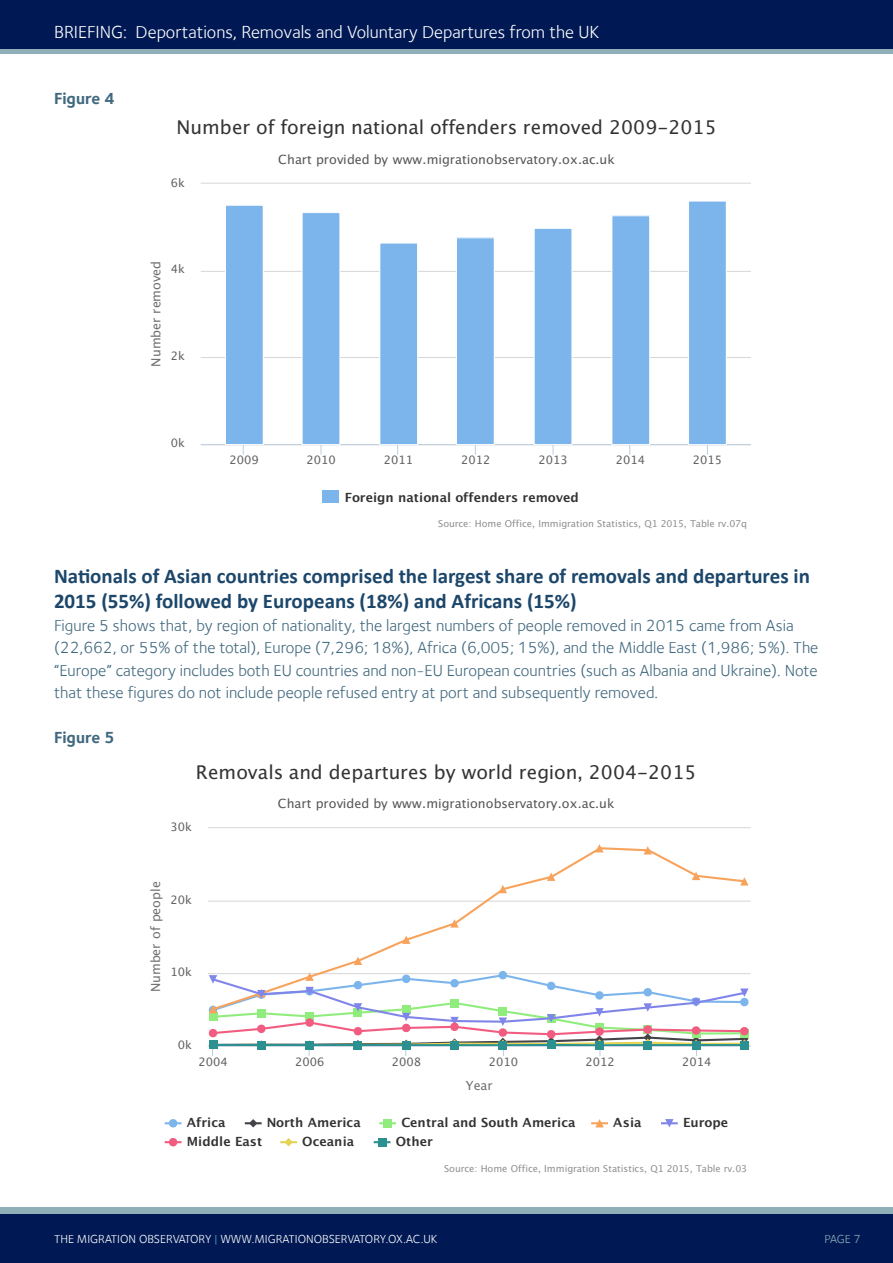
<style>
.page{position:relative;width:893px;height:1263px;background:#fff}
.page>*{position:absolute;margin:0;border:0;box-sizing:border-box;transform-origin:0 0}
.t1{font:700 21px/25.2px "Calibri";color:#1c476b}
.t2{font:18.9px "Lucida Grande";letter-spacing:.005em;color:#333}
.t3{font:18px "Foundry Sterling";color:#fff}
.Body{font:16.5px/22.5px "Foundry Sterling";color:#40687e}
.t4{font:700 16.5px "Foundry Sterling";color:#40687e}
.t5{font:700 12.6px "Lucida Grande";letter-spacing:.005em;color:#333}
.t6{font:12.6px "Lucida Grande";letter-spacing:.005em;color:#555}
.t7{font:12.6px "Lucida Grande";letter-spacing:-.005em;color:#707070}
.t8{font:12px "Foundry Sterling";color:#fff}
.t9{font:12px "Foundry Sterling";color:#90aeb8}
.t10{font:11.55px "Lucida Grande";letter-spacing:.005em;color:#606060}
.t11{font:9.45px "Lucida Grande";letter-spacing:-.01em;color:#909090}
.s1{color:#5c9baf}
</style>
<div class="page">
<div style="left:0;top:1213px;width:893px;height:50px;background:#001954"></div>
<div style="left:0;top:0;width:893px;height:50px;background:#001954"></div>
<hr style="left:0;top:50px;width:893px;height:4px;background:#90aeb8">
<div style="left:0;top:1207px;width:893px;height:6px;background:#90aeb8"></div>
<hr style="left:201px;top:357px;width:550px;height:1px;background:#d8d8d8">
<hr style="left:201px;top:271px;width:550px;height:1px;background:#d8d8d8">
<hr style="left:201px;top:183px;width:550px;height:1px;background:#d8d8d8">
<hr style="left:201px;top:444px;width:550px;height:1px;background:#c0d0e0">
<svg style="left:225px;top:205px;width:39px;height:250px;background:#89bced"></svg>
<svg style="left:302px;top:213px;width:38px;height:242px;background:#86baed"></svg>
<svg style="left:379px;top:243px;width:39px;height:212px;background:#8abced"></svg>
<svg style="left:456px;top:237px;width:39px;height:218px;background:#8abced"></svg>
<svg style="left:534px;top:228px;width:38px;height:227px;background:#87bbed"></svg>
<svg style="left:611px;top:215px;width:39px;height:240px;background:#89bced"></svg>
<svg style="left:688px;top:201px;width:39px;height:254px;background:#88bced"></svg>
<div style="left:323px;top:490px;width:16px;height:13px;background:#7cb5ec"></div>
<hr style="left:208px;top:973px;width:543px;height:1px;background:#d8d8d8">
<hr style="left:208px;top:901px;width:543px;height:1px;background:#d8d8d8">
<hr style="left:208px;top:827px;width:543px;height:1px;background:#d8d8d8">
<hr style="left:208px;top:1045px;width:543px;height:1px;background:#c0d0e0">
<svg style="left:210px;top:847px;width:538px;height:124px"></svg>
<svg style="left:740px;top:877px;width:9px;height:8px"></svg>
<svg style="left:692px;top:872px;width:8px;height:8px"></svg>
<svg style="left:644px;top:846px;width:8px;height:8px"></svg>
<svg style="left:595px;top:844px;width:9px;height:8px"></svg>
<svg style="left:547px;top:872px;width:8px;height:9px"></svg>
<svg style="left:499px;top:885px;width:8px;height:8px"></svg>
<svg style="left:450px;top:919px;width:9px;height:8px"></svg>
<svg style="left:402px;top:935px;width:8px;height:9px"></svg>
<svg style="left:354px;top:957px;width:8px;height:8px"></svg>
<svg style="left:207px;top:971px;width:543px;height:85px"></svg>
<div style="left:740px;top:1041px;width:9px;height:8px;background:#2b908f"></div>
<div style="left:692px;top:1041px;width:8px;height:8px;background:#2b908f"></div>
<div style="left:644px;top:1041px;width:8px;height:8px;background:#2b908f"></div>
<div style="left:595px;top:1041px;width:9px;height:8px;background:#2b908f"></div>
<div style="left:547px;top:1041px;width:8px;height:8px;background:#2b908f"></div>
<div style="left:499px;top:1041px;width:8px;height:8px;background:#2b908f"></div>
<div style="left:450px;top:1041px;width:9px;height:8px;background:#2b908f"></div>
<div style="left:402px;top:1041px;width:8px;height:8px;background:#2b908f"></div>
<div style="left:354px;top:1041px;width:8px;height:8px;background:#2b908f"></div>
<div style="left:305px;top:1041px;width:9px;height:8px;background:#2b908f"></div>
<div style="left:257px;top:1041px;width:9px;height:8px;background:#2b908f"></div>
<div style="left:209px;top:1041px;width:8px;height:8px;background:#2b908f"></div>
<svg style="left:165px;top:1119px;width:17px;height:8px"></svg>
<svg style="left:245px;top:1119px;width:17px;height:8px"></svg>
<svg style="left:379px;top:1122px;width:17px;height:2px"></svg>
<div style="left:383px;top:1119px;width:9px;height:8px;background:#90ed7d"></div>
<svg style="left:591px;top:1119px;width:17px;height:8px"></svg>
<svg style="left:661px;top:1119px;width:17px;height:8px"></svg>
<svg style="left:165px;top:1138px;width:17px;height:8px"></svg>
<svg style="left:280px;top:1138px;width:17px;height:8px"></svg>
<svg style="left:374px;top:1141px;width:16px;height:2px"></svg>
<div style="left:378px;top:1138px;width:8px;height:8px;background:#2b908f"></div>
<p class="t3" style="left:54px;top:21px;width:547px">BRIEFING: Deportations, Removals and Voluntary Departures from the UK</p>
<h2 class="t4" style="left:54px;top:89px;width:62px">Figure 4</h2>
<p class="t2" style="left:176px;top:120px;width:542px">Number of foreign national offenders removed 2009-2015</p>
<p class="t6" style="left:278px;top:154px;width:338px">Chart provided by www.migrationobservatory.ox.ac.uk</p>
<p class="t10" style="left:171px;top:178px;width:16px">6k</p>
<p class="t7" style="left:151px;top:367px;width:107px;rotate:-90deg">Number removed</p>
<p class="t10" style="left:171px;top:264px;width:16px">4k</p>
<p class="t10" style="left:171px;top:351px;width:16px">2k</p>
<p class="t10" style="left:171px;top:438px;width:16px">0k</p>
<p class="t10" style="left:229px;top:455px;width:31px">2009</p>
<p class="t10" style="left:307px;top:455px;width:31px">2010</p>
<p class="t10" style="left:384px;top:455px;width:31px">2011</p>
<p class="t10" style="left:461px;top:455px;width:31px">2012</p>
<p class="t10" style="left:538px;top:455px;width:31px">2013</p>
<p class="t10" style="left:616px;top:455px;width:31px">2014</p>
<p class="t10" style="left:693px;top:455px;width:31px">2015</p>
<p class="t5" style="left:345px;top:492px;width:236px">Foreign national offenders removed</p>
<p class="t11" style="left:438px;top:520px;width:310px">Source: Home Office, Immigration Statistics, Q1 2015, Table rv.07q</p>
<h1 class="t1" style="left:54px;top:563px;width:757px">Nationals of Asian countries comprised the largest share of removals and departures in<br>2015 (55%) followed by Europeans (18%) and Africans (15%)</h1>
<p class="Body" style="left:54px;top:614px;width:766px">Figure 5 shows that, by region of nationality, the largest numbers of people removed in 2015 came from Asia (22,662, or 55% of the total), Europe (7,296; 18%), Africa (6,005; 15%), and the Middle East (1,986; 5%). The “Europe” category includes both EU countries and non-EU European countries (such as Albania and Ukraine). Note that these figures do not include people refused entry at port and subsequently removed.</p>
<h2 class="t4" style="left:54px;top:728px;width:62px">Figure 5</h2>
<p class="t2" style="left:196px;top:764px;width:502px">Removals and departures by world region, 2004-2015</p>
<p class="t6" style="left:278px;top:798px;width:338px">Chart provided by www.migrationobservatory.ox.ac.uk</p>
<p class="t10" style="left:170px;top:822px;width:23px">30k</p>
<p class="t7" style="left:150px;top:992px;width:112px;rotate:-90deg">Number of people</p>
<p class="t10" style="left:170px;top:895px;width:23px">20k</p>
<p class="t10" style="left:170px;top:967px;width:23px">10k</p>
<p class="t10" style="left:178px;top:1040px;width:16px">0k</p>
<p class="t10" style="left:198px;top:1056px;width:31px">2004</p>
<p class="t10" style="left:295px;top:1056px;width:31px">2006</p>
<p class="t10" style="left:392px;top:1056px;width:31px">2008</p>
<p class="t10" style="left:489px;top:1056px;width:31px">2010</p>
<p class="t10" style="left:585px;top:1056px;width:31px">2012</p>
<p class="t10" style="left:682px;top:1056px;width:31px">2014</p>
<p class="t7" style="left:466px;top:1080px;width:28px">Year</p>
<p class="t5" style="left:187px;top:1117px;width:40px">Africa</p>
<p class="t5" style="left:267px;top:1117px;width:96px">North America</p>
<p class="t5" style="left:401px;top:1117px;width:176px">Central and South America</p>
<p class="t5" style="left:613px;top:1117px;width:30px">Asia</p>
<p class="t5" style="left:683px;top:1117px;width:47px">Europe</p>
<p class="t5" style="left:187px;top:1136px;width:77px">Middle East</p>
<p class="t5" style="left:302px;top:1136px;width:54px">Oceania</p>
<p class="t5" style="left:396px;top:1136px;width:39px">Other</p>
<p class="t11" style="left:444px;top:1164px;width:305px">Source: Home Office, Immigration Statistics, Q1 2015, Table rv.03</p>
<p class="t8" style="left:54px;top:1232px;width:385px">THE MIGRATION OBSERVATORY <span class="s1">|</span> WWW.MIGRATIONOBSERVATORY.OX.AC.UK</p>
<p class="t9" style="left:824px;top:1232px;width:38px">PAGE 7</p>
</div>
